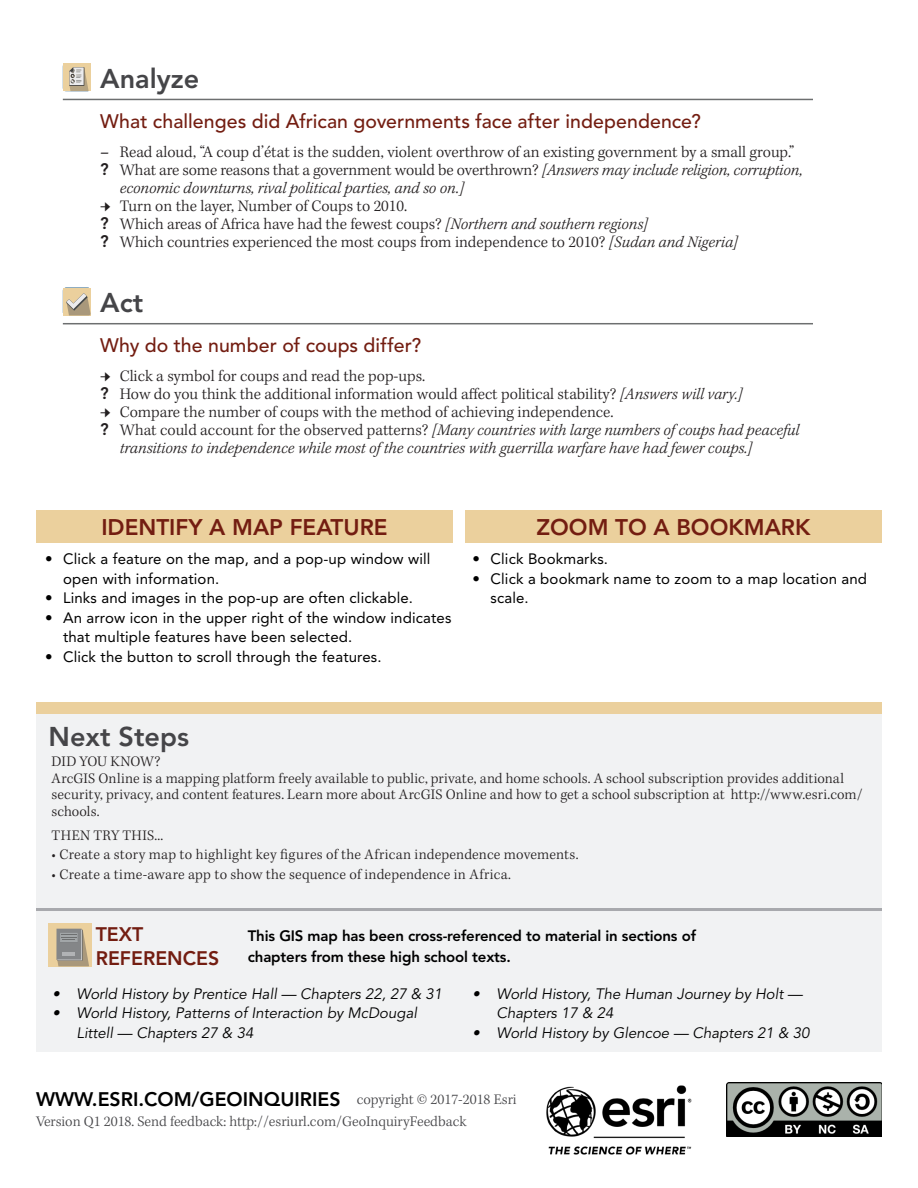
<style>
.page{position:relative;width:918px;height:1188px;background:#fff}
.page>*{position:absolute;margin:0;border:0;box-sizing:border-box;transform-origin:0 0}
.Content_Head{font:800 27px "Avenir LT Std";color:#454548}
.Next_Steps{font:800 27px "Avenir LT Std";color:#454548}
.t1{font:800 22.5px "Avenir LT Std";color:#731d11}
.Content_Subhead{font:500 19.5px "Avenir LT Std";letter-spacing:.005em;color:#731d11}
.t2{font:800 19.5px "Avenir LT Std";color:#000}
.t3{font:800 19.5px/23.4px "Avenir LT Std";color:#731d11}
.t4{font:300 16.5px "Kepler Std";color:#231f20}
.t5{font:italic 300 16.5px/18px "Kepler Std";color:#231f20}
.Kepler_bullet_pp{font:300 15px/16.5px "Kepler Std";letter-spacing:.01em;color:#231f20}
.t6{font:15px/19.5px "Avenir LT Std";letter-spacing:.01em;color:#000}
.t7{font:italic 15px/19.5px "Avenir LT Std";color:#000}
.Content_Head-2{font:800 15px/21px "Avenir LT Std";letter-spacing:-.01em;color:#000}
.Content_Head-3{font:300 15px "Kepler Std";color:#454548}
.Kepler_bullet_pp-2{font:300 15px "Kepler Std";letter-spacing:-.01em;color:#231f20}
.s1{font-weight:600}
.s2{font-family:"Avenir LT Std";font-weight:800;font-style:normal}
.s3{font-style:normal}
.s4{font-family:"Avenir LT Std";font-weight:800}
.s5{font-style:italic}
</style>
<div class="page">
<hr style="left:63px;top:99px;width:750px;height:1px;background:#6d6f70">
<hr style="left:63px;top:323px;width:750px;height:1px;background:#6d6f70">
<div style="left:36px;top:702px;width:846px;height:350px;background:#f1f2f3"></div>
<div style="left:36px;top:702px;width:846px;height:12px;background:#ebd09d"></div>
<img style="left:546px;top:1085px;width:146px;height:70px">
<img style="left:726px;top:1082px;width:156px;height:55px">
<div style="left:465px;top:511px;width:417px;height:32px;background:#ebd09d"></div>
<div style="left:36px;top:511px;width:417px;height:32px;background:#ebd09d"></div>
<div style="left:48px;top:923px;width:43px;height:43px;background:#ebd09d"></div>
<svg style="left:56px;top:929px;width:33px;height:37px"></svg>
<hr style="left:36px;top:908px;width:846px;height:3px;background:#a8a9ad">
<div style="left:63px;top:63px;width:28px;height:28px;background:#ebd09d"></div>
<svg style="left:69px;top:67px;width:20px;height:24px"></svg>
<div style="left:63px;top:288px;width:28px;height:27px;background:#ebd09d"></div>
<svg style="left:66px;top:293px;width:25px;height:22px"></svg>
<p class="Content_Head" style="left:100px;top:63px;width:101px">Analyze</p>
<p class="Content_Subhead" style="left:100px;top:110px;width:602px">What challenges did African governments face after independence?</p>
<p class="t4" style="left:100px;top:143px;width:696px"><span class="s1">–</span> Read aloud, “A coup d’état is the sudden, violent overthrow of an existing government by a small group.”</p>
<p class="t5" style="left:120px;top:162px;width:684px;text-indent:-20px"><span class="s2">?</span> <span class="s3">What are some reasons that a government would be overthrown?</span> [Answers may include religion, corruption, economic downturns, rival political parties, and so on.]</p>
<p class="t4" style="left:120px;top:197px;width:289px">Turn on the layer, Number of Coups to 2010.</p>
<p class="t4" style="left:100px;top:215px;width:549px"><span class="s4">?</span> Which areas of Africa have had the fewest coups? <span class="s5">[Northern and southern regions]</span></p>
<p class="t4" style="left:100px;top:233px;width:639px"><span class="s4">?</span> Which countries experienced the most coups from independence to 2010? <span class="s5">[Sudan and Nigeria]</span></p>
<p class="Content_Head" style="left:100px;top:287px;width:45px">Act</p>
<p class="Content_Subhead" style="left:100px;top:334px;width:323px">Why do the number of coups differ?</p>
<p class="t4" style="left:120px;top:366px;width:307px">Click a symbol for coups and read the pop-ups.</p>
<p class="t4" style="left:100px;top:384px;width:644px"><span class="s4">?</span> How do you think the additional information would affect political stability? <span class="s5">[Answers will vary.]</span></p>
<p class="t4" style="left:120px;top:402px;width:495px">Compare the number of coups with the method of achieving independence.</p>
<p class="t5" style="left:120px;top:421px;width:681px;text-indent:-20px"><span class="s2">?</span> <span class="s3">What could account for the observed patterns?</span> [Many countries with large numbers of coups had peaceful transitions to independence while most of the countries with guerrilla warfare have had fewer coups.]</p>
<p class="t1" style="left:101px;top:514px;width:288px">IDENTIFY A MAP FEATURE</p>
<p class="t1" style="left:536px;top:514px;width:276px">ZOOM TO A BOOKMARK</p>
<p class="t6" style="left:63px;top:549px;width:369px;text-indent:-18px">• Click a feature on the map, and a pop-up window will open with information.</p>
<p class="t6" style="left:45px;top:588px;width:370px">• Links and images in the pop-up are often clickable.</p>
<p class="t6" style="left:63px;top:608px;width:390px;text-indent:-18px">• An arrow icon in the upper right of the window indicates that multiple features have been selected.</p>
<p class="t6" style="left:45px;top:647px;width:338px">• Click the button to scroll through the features.</p>
<p class="t6" style="left:472px;top:549px;width:137px">• Click Bookmarks.</p>
<p class="t6" style="left:490px;top:569px;width:378px;text-indent:-18px">• Click a bookmark name to zoom to a map location and scale.</p>
<p class="Next_Steps" style="left:49px;top:720px;width:142px">Next Steps</p>
<p class="Kepler_bullet_pp-2" style="left:52px;top:753px;width:110px">DID YOU KNOW?</p>
<p class="Kepler_bullet_pp" style="left:52px;top:770px;width:813px">ArcGIS Online is a mapping platform freely available to public, private, and home schools. A school subscription provides additional security, privacy, and content features. Learn more about ArcGIS Online and how to get a school subscription at http://www.esri.com/ schools.</p>
<p class="Kepler_bullet_pp" style="left:52px;top:827px;width:113px">THEN TRY THIS...</p>
<p class="Kepler_bullet_pp" style="left:52px;top:847px;width:528px">• Create a story map to highlight key figures of the African independence movements.</p>
<p class="Kepler_bullet_pp" style="left:52px;top:866px;width:461px">• Create a time-aware app to show the sequence of independence in Africa.</p>
<p class="t3" style="left:96px;top:923px;width:125px">TEXT<br>REFERENCES</p>
<p class="t7" style="left:52px;top:984px;width:391px">• World History by Prentice Hall — Chapters 22, 27 &amp; 31</p>
<p class="t7" style="left:76px;top:1004px;width:342px;text-indent:-24px">• World History, Patterns of Interaction by McDougal<br>Littell — Chapters 27 &amp; 34</p>
<p class="Content_Head-2" style="left:248px;top:925px;width:450px">This GIS map has been cross-referenced to material in sections of chapters from these high school texts.</p>
<p class="t7" style="left:497px;top:984px;width:308px;text-indent:-24px">• World History, The Human Journey by Holt —<br>Chapters 17 &amp; 24</p>
<p class="t7" style="left:473px;top:1023px;width:339px">• World History by Glencoe — Chapters 21 &amp; 30</p>
<p class="t2" style="left:36px;top:1088px;width:306px">WWW.ESRI.COM/GEOINQUIRIES</p>
<p class="Content_Head-3" style="left:36px;top:1113px;width:432px">Version Q1 2018. Send feedback: http://esriurl.com/GeoInquiryFeedback</p>
<p class="Content_Head-3" style="left:357px;top:1091px;width:161px">copyright © 2017-2018 Esri</p>
</div>
